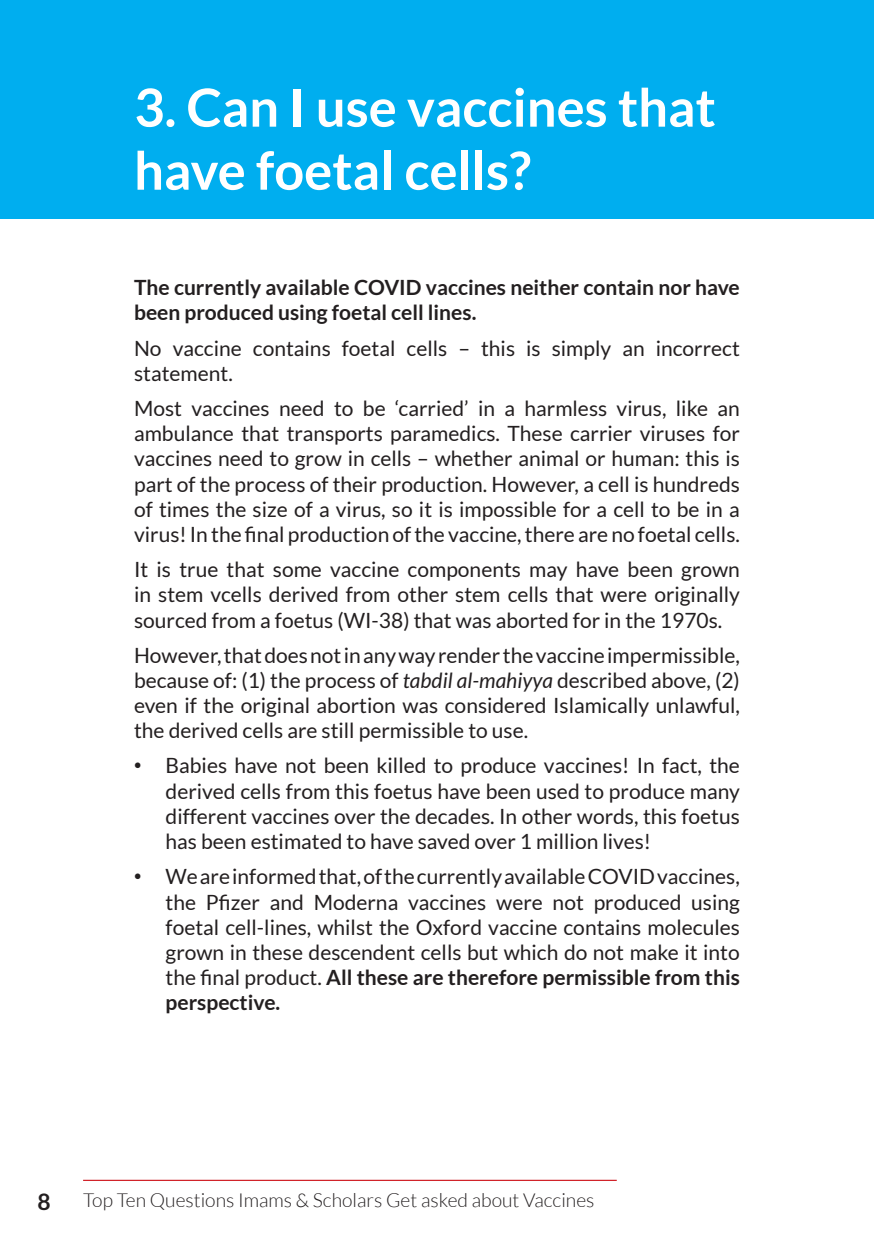
<style>
.page{position:relative;width:874px;height:1241px;background:#fff}
.page>*{position:absolute;margin:0;border:0;box-sizing:border-box;transform-origin:0 0}
.t1{font:700 52.5px/63px "Lato";color:#fff}
.t2{font:700 22.75px "Lato";color:#231f20}
.t3{font:21px/25.2px "Lato";color:#231f20;text-align:justify}
.t4{font:700 21px/25.2px "Lato";color:#231f20}
.t5{font:300 19.25px "Lato";color:#231f20}
.s1{font-style:italic}
.s2{font-family:"EB Garamond"}
.s3{font-weight:700}
</style>
<div class="page">
<hr style="left:83px;top:1179px;width:533px;height:1px;background:#d1232a">
<div style="left:0;top:0;width:873px;height:218px;background:#00aeef"></div>
<p class="t1" style="left:134px;top:75px;width:583px">3. Can I use vaccines that have foetal cells?</p>
<p class="t4" style="left:134px;top:274px;width:607px">The currently available COVID vaccines neither contain nor have been produced using foetal cell lines.</p>
<p class="t3" style="left:134px;top:335px;width:607px">No vaccine contains foetal cells – this is simply an incorrect statement.</p>
<p class="t3" style="left:134px;top:395px;width:607px">Most vaccines need to be ‘carried’ in a harmless virus, like an ambulance that transports paramedics. These carrier viruses for vaccines need to grow in cells – whether animal or human: this is part of the process of their production. However, a cell is hundreds of times the size of a virus, so it is impossible for a cell to be in a virus! In the final production of the vaccine, there are no foetal cells.</p>
<p class="t3" style="left:134px;top:556px;width:607px">It is true that some vaccine components may have been grown in stem vcells derived from other stem cells that were originally sourced from a foetus (WI-38) that was aborted for in the 1970s.</p>
<p class="t3" style="left:134px;top:642px;width:607px">However, that does not in any way render the vaccine impermissible, because of: (1) the process of <span class="s1">tabdil al-mahiyya</span> described above, (2) even if the original abortion was considered Islamically unlawful, the derived cells are still permissible to use.</p>
<p class="t3" style="left:165px;top:753px;width:575px;text-indent:-32px"><span class="s2">•</span> Babies have not been killed to produce vaccines! In fact, the derived cells from this foetus have been used to produce many different vaccines over the decades. In other words, this foetus has been estimated to have saved over 1 million lives!</p>
<p class="t3" style="left:165px;top:863px;width:575px;text-indent:-32px"><span class="s2">•</span> We are informed that, of the currently available COVID vaccines, the Pfizer and Moderna vaccines were not produced using foetal cell-lines, whilst the Oxford vaccine contains molecules grown in these descendent cells but which do not make it into the final product. <span class="s3">All these are therefore permissible from this perspective.</span></p>
<p class="t2" style="left:38px;top:1188px;width:15px">8</p>
<p class="t5" style="left:83px;top:1189px;width:512px">Top Ten Questions Imams &amp; Scholars Get asked about Vaccines</p>
</div>
